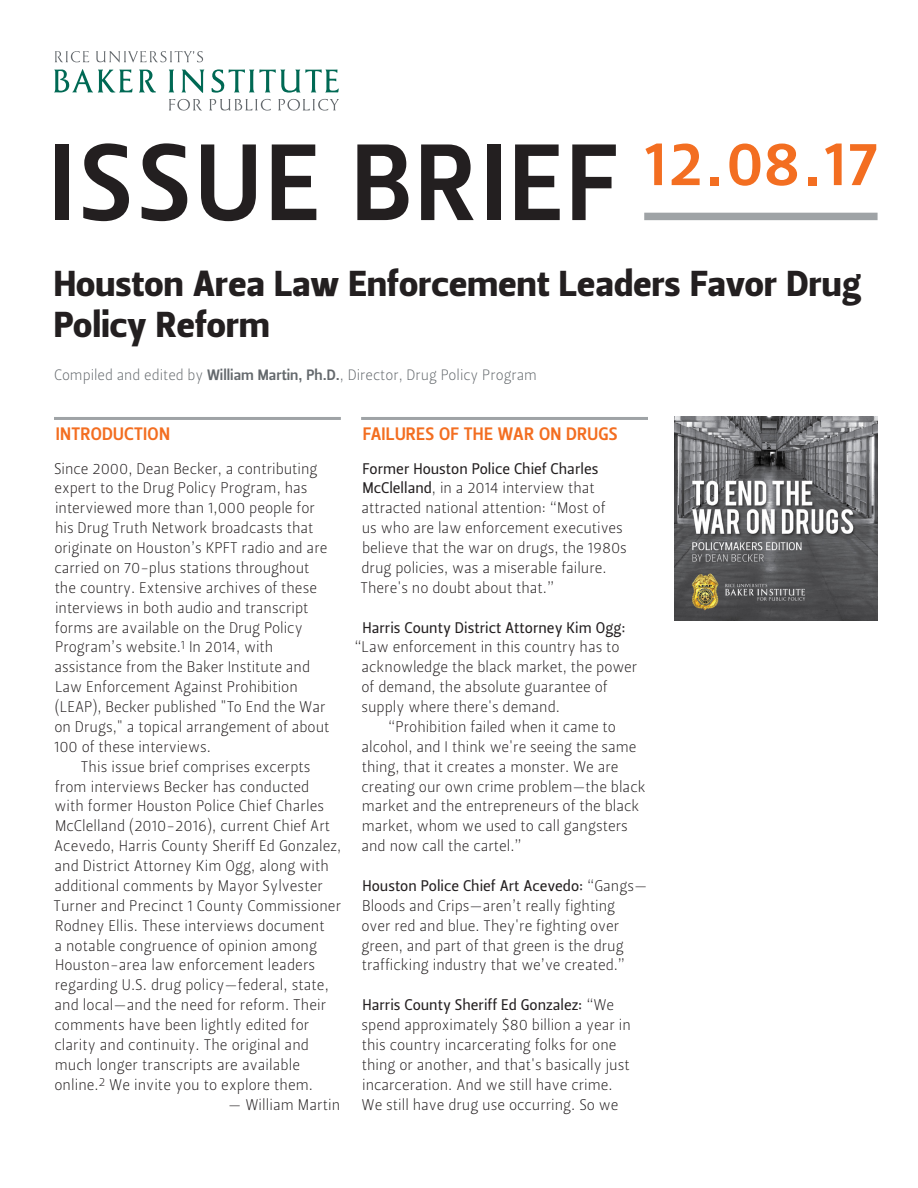
<style>
.page{position:relative;width:918px;height:1188px;background:#fff}
.page>*{position:absolute;margin:0;border:0;box-sizing:border-box;transform-origin:0 0}
.Body_text___Hanging{font:108px "Leitura Sans Grot 3";letter-spacing:.05em;color:#231f20}
.Body_text___Hanging-2{font:63px "Leitura Sans Grot 3";color:#f36e21}
.body_text{font:36px/40.5px "Leitura Sans Grot 4";letter-spacing:.01em;color:#231f20}
.section_heading{font:18px "Leitura Sans Grot 3";letter-spacing:.015em;color:#f36e21}
.body_text-2{font:15.3px/19.8px "Leitura Sans Grot 1";color:#231f20}
.body_text-3{font:15.3px "Leitura Sans Grot 2";color:#231f20}
.body_text-4{font:15px "Leitura Sans Grot 1";color:#64696d}
.s1{font-family:"Leitura Sans Grot 3"}
.s2{font-family:"Leitura Sans Grot 2"}
</style>
<div class="page">
<img style="left:674px;top:417px;width:204px;height:203px">
<svg style="left:54px;top:69px;width:79px;height:24px"></svg>
<svg style="left:139px;top:69px;width:17px;height:24px"></svg>
<svg style="left:169px;top:70px;width:5px;height:22px"></svg>
<svg style="left:181px;top:69px;width:23px;height:24px"></svg>
<svg style="left:211px;top:69px;width:128px;height:24px"></svg>
<svg style="left:55px;top:51px;width:34px;height:11px"></svg>
<svg style="left:96px;top:51px;width:107px;height:12px"></svg>
<svg style="left:169px;top:99px;width:33px;height:12px"></svg>
<svg style="left:209px;top:99px;width:62px;height:12px"></svg>
<svg style="left:278px;top:99px;width:61px;height:12px"></svg>
<div style="left:644px;top:213px;width:234px;height:7px;background:#9fa3a6"></div>
<hr style="left:54px;top:417px;width:287px;height:3px;background:#9fa3a6">
<hr style="left:361px;top:417px;width:287px;height:3px;background:#9fa3a6">
<p class="Body_text___Hanging" style="left:50px;top:120px;width:569px">ISSUE BRIEF</p>
<p class="Body_text___Hanging-2" style="left:644px;top:126px;width:235px">12.08.17</p>
<p class="body_text" style="left:54px;top:264px;width:808px">Houston Area Law Enforcement Leaders Favor Drug<br>Policy Reform</p>
<p class="body_text-4" style="left:54px;top:366px;width:485px">Compiled and edited by <span class="s1">William Martin, Ph.D.</span>, Director, Drug Policy Program</p>
<p class="section_heading" style="left:56px;top:423px;width:116px">INTRODUCTION</p>
<p class="body_text-2" style="left:54px;top:459px;width:277px">Since 2000, Dean Becker, a contributing expert to the Drug Policy Program, has interviewed more than 1,000 people for his Drug Truth Network broadcasts that originate on Houston’s KPFT radio and are carried on 70-plus stations throughout the country. Extensive archives of these interviews in both audio and transcript forms are available on the Drug Policy Program’s website.<sup>1</sup> In 2014, with assistance from the Baker Institute and Law Enforcement Against Prohibition (LEAP), Becker published "To End the War on Drugs," a topical arrangement of about 100 of these interviews.</p>
<p class="body_text-2" style="left:54px;top:757px;width:289px;text-indent:27px">This issue brief comprises excerpts from interviews Becker has conducted<br>with former Houston Police Chief Charles McClelland (2010-2016), current Chief Art Acevedo, Harris County Sheriff Ed Gonzalez, and District Attorney Kim Ogg, along with additional comments by Mayor Sylvester Turner and Precinct 1 County Commissioner Rodney Ellis. These interviews document<br>a notable congruence of opinion among Houston-area law enforcement leaders regarding U.S. drug policy—federal, state, and local—and the need for reform. Their comments have been lightly edited for clarity and continuity. The original and much longer transcripts are available online.<sup>2</sup> We invite you to explore them.</p>
<p class="body_text-2" style="left:228px;top:1095px;width:114px">- William Martin</p>
<p class="section_heading" style="left:363px;top:423px;width:257px">FAILURES OF THE WAR ON DRUGS</p>
<p class="body_text-2" style="left:361px;top:459px;width:268px"><span class="s2">Former Houston Police Chief Charles McClelland</span>, in a 2014 interview that attracted national attention: “Most of<br>us who are law enforcement executives believe that the war on drugs, the 1980s drug policies, was a miserable failure.<br>There's no doubt about that.”</p>
<p class="body_text-3" style="left:362px;top:618px;width:265px">Harris County District Attorney Kim Ogg:</p>
<p class="body_text-2" style="left:354px;top:638px;width:267px">“Law enforcement in this country has to</p>
<p class="body_text-2" style="left:362px;top:657px;width:277px">acknowledge the black market, the power</p>
<p class="body_text-2" style="left:362px;top:677px;width:248px">of demand, the absolute guarantee of</p>
<p class="body_text-2" style="left:362px;top:697px;width:200px">supply where there's demand.</p>
<p class="body_text-2" style="left:362px;top:717px;width:286px;text-indent:27px">“Prohibition failed when it came to alcohol, and I think we're seeing the same thing, that it creates a monster. We are creating our own crime problem—the black market and the entrepreneurs of the black market, whom we used to call gangsters and now call the cartel.”</p>
<p class="body_text-2" style="left:362px;top:876px;width:287px"><span class="s2">Houston Police Chief Art Acevedo:</span> “Gangs— Bloods and Crips—aren’t really fighting over red and blue. They're fighting over green, and part of that green is the drug trafficking industry that we’ve created.”</p>
<p class="body_text-2" style="left:362px;top:995px;width:271px"><span class="s2">Harris County Sheriff Ed Gonzalez:</span> “We spend approximately $80 billion a year in this country incarcerating folks for one thing or another, and that's basically just incarceration. And we still have crime.<br>We still have drug use occurring. So we</p>
</div>
